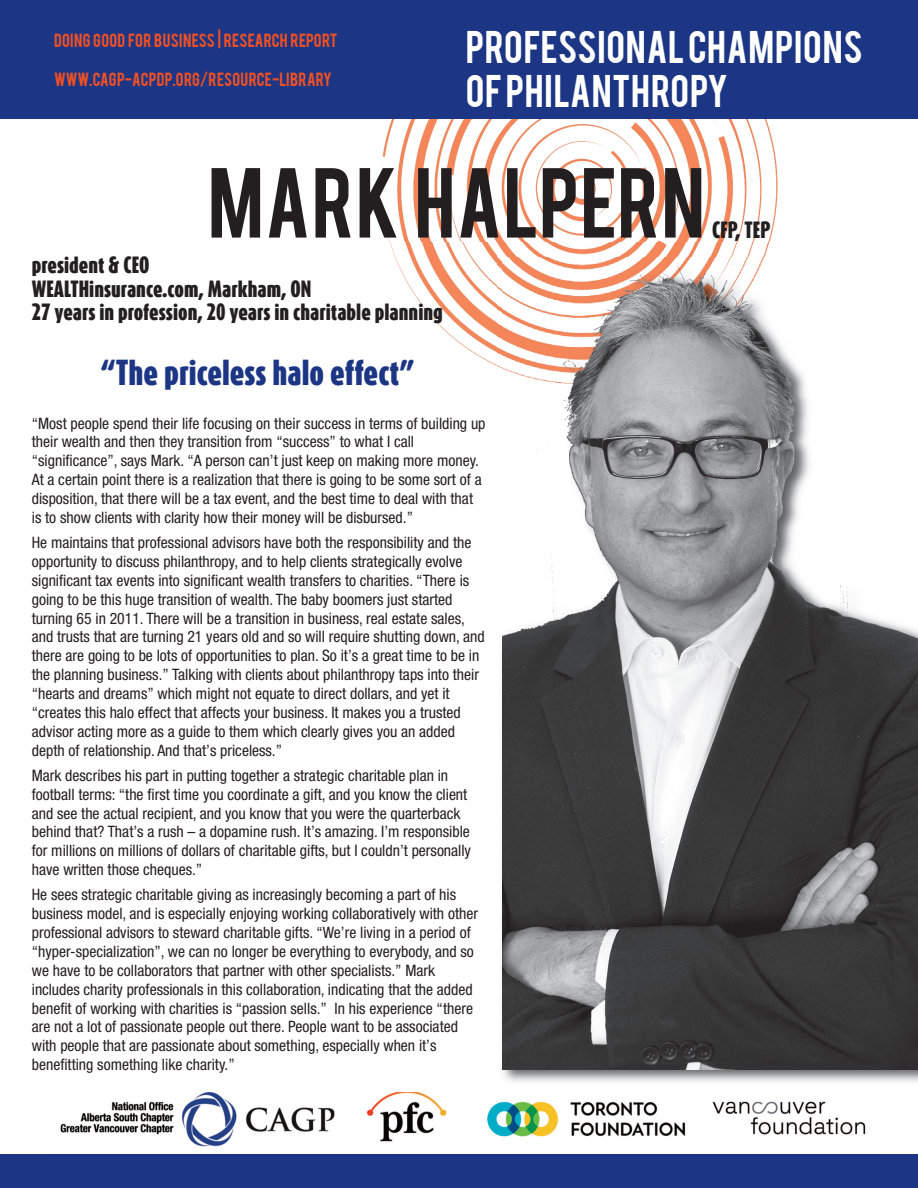
<style>
.page{position:relative;width:918px;height:1188px;background:#fff}
.page>*{position:absolute;margin:0;border:0;box-sizing:border-box;transform-origin:0 0}
.t1{font:78px "Bebas";letter-spacing:.02em;color:#231f20}
.t2{font:36px/43.2px "Bebas";letter-spacing:.02em;color:#fff}
.t3{font:900 30px "Dax Compact";color:#1c3685}
.t4{font:900 19.5px/23.4px "Dax Compact";color:#231f20}
.t5{font:condensed 15.75px/18.9px "Helvetica Neue";color:#231f20}
.t6{font:15px "Bebas";letter-spacing:.02em;color:#f05024}
</style>
<div class="page">
<img style="left:381px;top:119px;width:397px;height:123px">
<img style="left:390px;top:242px;width:108px;height:125px">
<div style="left:0;top:0;width:918px;height:119px;background:#1c3685"></div>
<div style="left:0;top:1154px;width:918px;height:34px;background:#1c3685"></div>
<img style="left:60px;top:1093px;width:806px;height:54px">
<img style="left:498px;top:242px;width:272px;height:15px">
<img style="left:498px;top:257px;width:4px;height:111px">
<img style="left:502px;top:257px;width:416px;height:813px">
<p class="t6" style="left:54px;top:29px;width:285px">DOING GOOD FOR BUSINESS | RESEARCH REPORT</p>
<p class="t6" style="left:54px;top:68px;width:280px">WWW.CAGP-ACPDP.ORG/RESOURCE-LIBRARY</p>
<h2 class="t2" style="left:466px;top:23px;width:399px">PROFESSIONALCHAMPIONS<br>OFPHILANTHROPY</h2>
<h1 class="t1" style="left:208px;top:146px;width:498px">MARK HALPERN</h1>
<p class="t4" style="left:32px;top:254px;width:413px">president &amp; CEO<br>WEALTHinsurance.com, Markham, ON<br>27 years in profession, 20 years in charitable planning</p>
<p class="t4" style="left:712px;top:218px;width:60px">CFP, TEP</p>
<h3 class="t3" style="left:101px;top:358px;width:316px">“The priceless halo effect”</h3>
<p class="t5" style="left:32px;top:415px;width:455px">“Most people spend their life focusing on their success in terms of building up their wealth and then they transition from “success” to what I call “significance”, says Mark. “A person can’t just keep on making more money.<br>At a certain point there is a realization that there is going to be some sort of a disposition, that there will be a tax event, and the best time to deal with that is to show clients with clarity how their money will be disbursed.”</p>
<p class="t5" style="left:32px;top:534px;width:454px">He maintains that professional advisors have both the responsibility and the opportunity to discuss philanthropy, and to help clients strategically evolve significant tax events into significant wealth transfers to charities. “There is going to be this huge transition of wealth. The baby boomers just started turning 65 in 2011. There will be a transition in business, real estate sales, and trusts that are turning 21 years old and so will require shutting down, and there are going to be lots of opportunities to plan. So it’s a great time to be in the planning business.” Talking with clients about philanthropy taps into their “hearts and dreams” which might not equate to direct dollars, and yet it “creates this halo effect that affects your business. It makes you a trusted advisor acting more as a guide to them which clearly gives you an added depth of relationship. And that’s priceless.”</p>
<p class="t5" style="left:32px;top:767px;width:441px">Mark describes his part in putting together a strategic charitable plan in football terms: “the first time you coordinate a gift, and you know the client and see the actual recipient, and you know that you were the quarterback behind that? That’s a rush – a dopamine rush. It’s amazing. I’m responsible for millions on millions of dollars of charitable gifts, but I couldn’t personally have written those cheques.”</p>
<p class="t5" style="left:32px;top:886px;width:448px">He sees strategic charitable giving as increasingly becoming a part of his business model, and is especially enjoying working collaboratively with other professional advisors to steward charitable gifts. “We’re living in a period of “hyper-specialization”, we can no longer be everything to everybody, and so we have to be collaborators that partner with other specialists.” Mark includes charity professionals in this collaboration, indicating that the added benefit of working with charities is “passion sells.” In his experience “there are not a lot of passionate people out there. People want to be associated with people that are passionate about something, especially when it’s benefitting something like charity.”</p>
</div>
